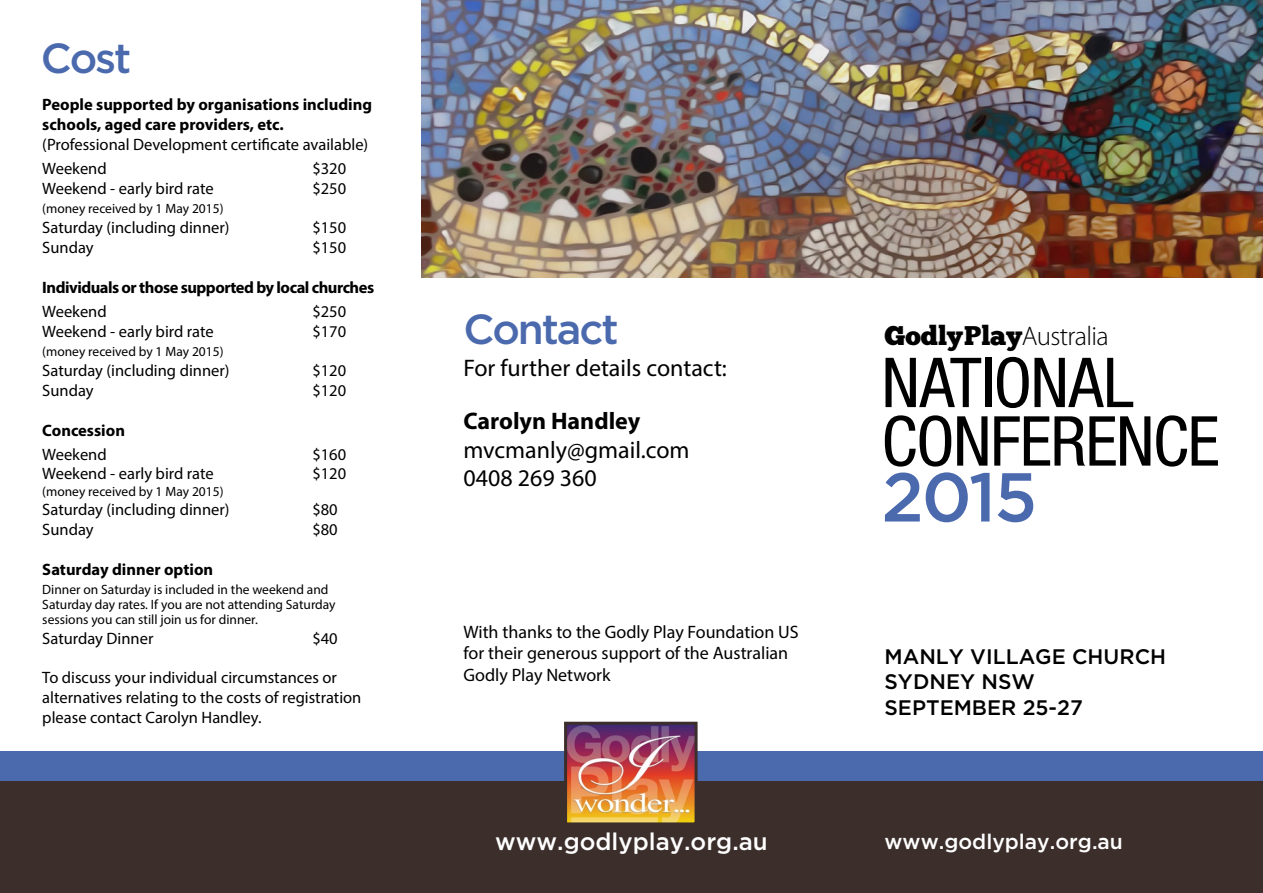
<style>
.page{position:relative;width:1263px;height:893px;background:#fff}
.page>*{position:absolute;margin:0;border:0;box-sizing:border-box;transform-origin:0 0}
.t1{font:condensed 69px/58.5px "Helvetica Neue LT Std";letter-spacing:-.015em;color:#000}
.t2{font:500 69px "Gotham";color:#4b6aae}
.t3{font:500 42px "Gotham";letter-spacing:-.05em;color:#4b6aae}
.t4{font:27px "Chunk Five";color:#000}
.t5{font:24px/28.8px "Myriad Pro";color:#000}
.t6{font:500 24px "Gotham";color:#fff}
.t7{font:700 24px "Myriad Pro";color:#000}
.t8{font:500 21px/25.2px "Gotham";color:#000}
.t9{font:500 21px "Gotham";color:#fff}
.t10{font:18px/21.6px "Myriad Pro";color:#000}
.t11{font:16.5px/19.8px "Myriad Pro";color:#000}
.t12{font:700 16.5px/19.8px "Myriad Pro";color:#000}
.t13{font:700 16.5px "Myriad Pro";letter-spacing:-.03em;color:#000}
.t14{font:13.5px/15px "Myriad Pro";color:#000}
.s1{font-family:"Myriad Pro";font-weight:300}
</style>
<div class="page">
<div style="left:0;top:752px;width:1263px;height:141px;background:#4b6aae"></div>
<div style="left:0;top:781px;width:1263px;height:112px;background:#3b2e2b"></div>
<img style="left:568px;top:726px;width:125px;height:95px">
<div style="left:564px;top:722px;width:133px;height:103px;border:3px solid #3b2e2b"></div>
<img style="left:422px;top:0;width:841px;height:277px">
<h2 class="t3" style="left:41px;top:34px;width:92px">Cost</h2>
<p class="t12" style="left:42px;top:94px;width:331px">People supported by organisations including schools, aged care providers, etc.</p>
<p class="t11" style="left:42px;top:132px;width:327px;line-height:24px">(Professional Development certificate available)<br>Weekend</p>
<p class="t11" style="left:312px;top:158px;width:35px">$320</p>
<p class="t11" style="left:42px;top:178px;width:173px">Weekend - early bird rate</p>
<p class="t11" style="left:312px;top:178px;width:35px">$250</p>
<p class="t14" style="left:42px;top:201px;width:183px">(money received by 1 May 2015)</p>
<p class="t11" style="left:42px;top:218px;width:189px">Saturday (including dinner)</p>
<p class="t11" style="left:312px;top:218px;width:35px">$150</p>
<p class="t11" style="left:42px;top:237px;width:53px">Sunday</p>
<p class="t11" style="left:312px;top:237px;width:35px">$150</p>
<p class="t13" style="left:42px;top:276px;width:333px">Individuals or those supported by local churches</p>
<p class="t11" style="left:42px;top:301px;width:66px">Weekend</p>
<p class="t11" style="left:312px;top:301px;width:35px">$250</p>
<p class="t11" style="left:42px;top:321px;width:173px">Weekend - early bird rate</p>
<p class="t11" style="left:312px;top:321px;width:35px">$170</p>
<p class="t14" style="left:42px;top:344px;width:183px">(money received by 1 May 2015)</p>
<p class="t11" style="left:42px;top:360px;width:189px">Saturday (including dinner)</p>
<p class="t11" style="left:312px;top:360px;width:35px">$120</p>
<p class="t11" style="left:42px;top:380px;width:53px">Sunday</p>
<p class="t11" style="left:312px;top:380px;width:35px">$120</p>
<p class="t12" style="left:42px;top:419px;width:84px">Concession</p>
<p class="t11" style="left:42px;top:444px;width:66px">Weekend</p>
<p class="t11" style="left:312px;top:444px;width:35px">$160</p>
<p class="t11" style="left:42px;top:464px;width:173px">Weekend - early bird rate</p>
<p class="t11" style="left:312px;top:464px;width:35px">$120</p>
<p class="t14" style="left:42px;top:483px;width:183px">(money received by 1 May 2015)</p>
<p class="t11" style="left:42px;top:500px;width:189px">Saturday (including dinner)</p>
<p class="t11" style="left:312px;top:500px;width:27px">$80</p>
<p class="t11" style="left:42px;top:519px;width:53px">Sunday</p>
<p class="t11" style="left:312px;top:519px;width:27px">$80</p>
<p class="t12" style="left:42px;top:559px;width:172px">Saturday dinner option</p>
<p class="t14" style="left:42px;top:582px;width:295px">Dinner on Saturday is included in the weekend and<br>Saturday day rates. If you are not attending Saturday sessions you can still join us for dinner.</p>
<p class="t11" style="left:42px;top:628px;width:113px">Saturday Dinner</p>
<p class="t11" style="left:312px;top:628px;width:27px">$40</p>
<p class="t11" style="left:42px;top:668px;width:321px">To discuss your individual circumstances or alternatives relating to the costs of registration please contact Carolyn Handley.</p>
<h2 class="t3" style="left:463px;top:305px;width:157px">Contact</h2>
<h3 class="t4" style="left:884px;top:320px;width:226px">GodlyPlay<span class="s1">Australia</span></h3>
<h3 class="t5" style="left:463px;top:353px;width:265px">For further details contact:</h3>
<h3 class="t7" style="left:463px;top:405px;width:178px">Carolyn Handley</h3>
<h3 class="t5" style="left:463px;top:435px;width:227px">mvcmanly@gmail.com<br>0408 269 360</h3>
<p class="t10" style="left:463px;top:620px;width:337px">With thanks to the Godly Play Foundation US for their generous support of the Australian<br>Godly Play Network</p>
<h3 class="t6" style="left:495px;top:828px;width:274px">www.godlyplay.org.au</h3>
<h1 class="t1" style="left:881px;top:353px;width:340px">NATIONAL<br>CONFERENCE</h1>
<h1 class="t2" style="left:881px;top:458px;width:157px">2015</h1>
<p class="t8" style="left:884px;top:644px;width:283px">Manly Village Church<br>Sydney NSW<br>Septem ber 25-27</p>
<p class="t9" style="left:884px;top:830px;width:240px">www.godlyplay.org.au</p>
</div>
